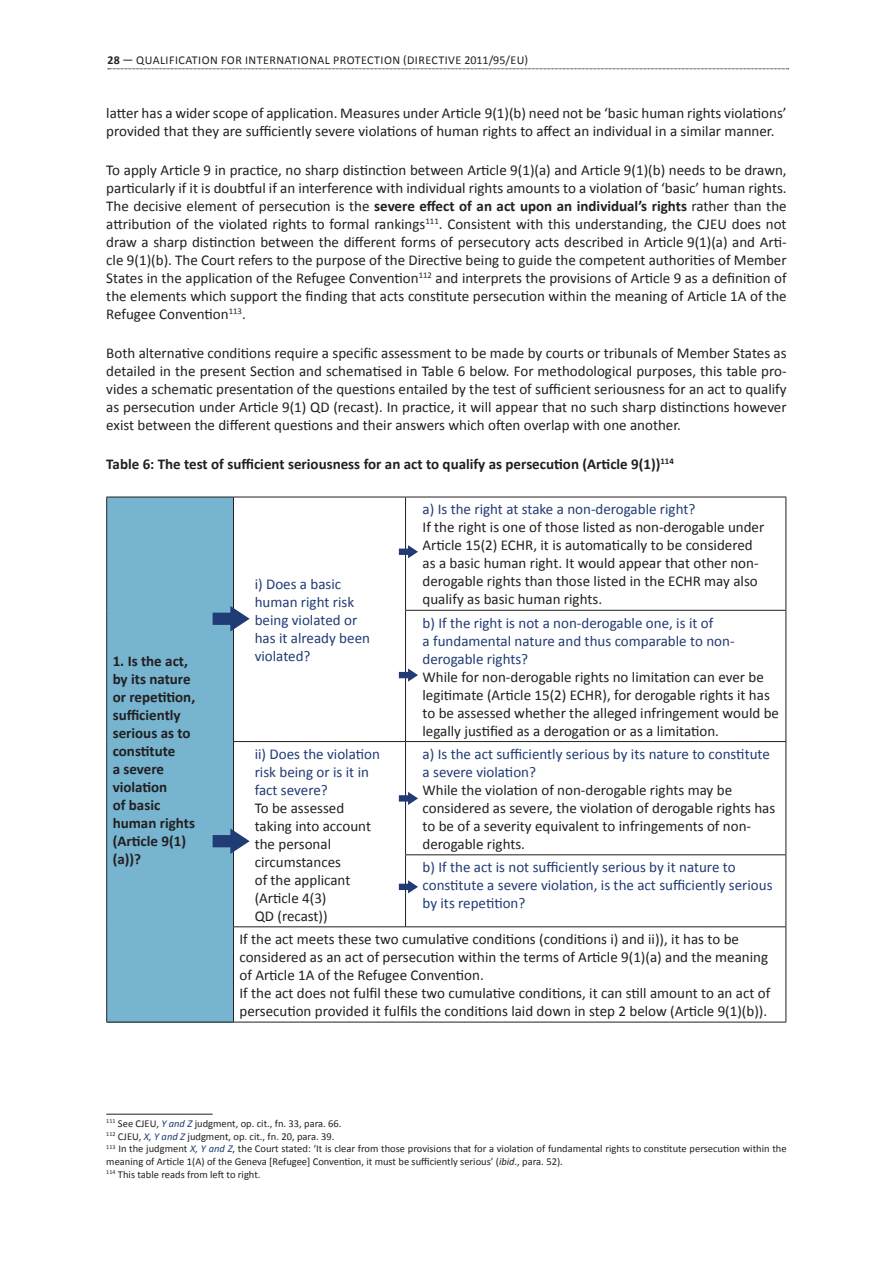
<style>
.page{position:relative;width:893px;height:1263px;background:#fff}
.page>*{position:absolute;margin:0;border:0;box-sizing:border-box;transform-origin:0 0}
.body{font:15px/18px "Calibri";color:#231f20;text-align:justify}
.table_body_no_space{font:15px/18px "Calibri";color:#231f20}
.table_body_no_space-2{font:15px/18px "Calibri";color:#213b74}
.table_body_no_space-3{font:700 15px/18px "Calibri";color:#231f20}
.table_title{font:700 15px "Calibri";color:#231f20}
.t1{font:12px "Calibri";letter-spacing:.04em;color:#231f20}
.footnotes{font:10.5px/12.8px "Calibri";color:#231f20}
.s1{font-weight:700}
.s2{font-style:italic;color:#213b74}
.s3{font-style:italic}
</style>
<div class="page">
<svg style="left:108px;top:69px;width:681px;height:1px"></svg>
<div style="left:107px;top:497px;width:126px;height:525px;background:#76b4cf"></div>
<hr style="left:106px;top:497px;width:127px;height:1px;background:#231f20">
<hr style="left:106px;top:497px;width:1px;height:113px;background:#231f20">
<hr style="left:106px;top:610px;width:1px;height:131px;background:#231f20">
<hr style="left:106px;top:741px;width:1px;height:114px;background:#231f20">
<hr style="left:106px;top:855px;width:1px;height:72px;background:#231f20">
<hr style="left:106px;top:927px;width:1px;height:95px;background:#231f20">
<hr style="left:233px;top:497px;width:173px;height:1px;background:#231f20">
<hr style="left:233px;top:497px;width:1px;height:113px;background:#231f20">
<hr style="left:233px;top:610px;width:1px;height:131px;background:#231f20">
<hr style="left:406px;top:497px;width:380px;height:1px;background:#231f20">
<hr style="left:405px;top:497px;width:1px;height:113px;background:#231f20">
<hr style="left:785px;top:497px;width:1px;height:113px;background:#231f20">
<hr style="left:405px;top:610px;width:381px;height:1px;background:#231f20">
<hr style="left:405px;top:611px;width:1px;height:130px;background:#231f20">
<hr style="left:785px;top:611px;width:1px;height:130px;background:#231f20">
<hr style="left:233px;top:741px;width:173px;height:1px;background:#231f20">
<hr style="left:233px;top:742px;width:1px;height:113px;background:#231f20">
<hr style="left:233px;top:855px;width:1px;height:71px;background:#231f20">
<hr style="left:406px;top:741px;width:380px;height:1px;background:#231f20">
<hr style="left:405px;top:742px;width:1px;height:112px;background:#231f20">
<hr style="left:785px;top:742px;width:1px;height:112px;background:#231f20">
<hr style="left:405px;top:854px;width:381px;height:1px;background:#231f20">
<hr style="left:405px;top:855px;width:1px;height:71px;background:#231f20">
<hr style="left:785px;top:855px;width:1px;height:71px;background:#231f20">
<hr style="left:233px;top:926px;width:173px;height:1px;background:#231f20">
<hr style="left:233px;top:927px;width:1px;height:95px;background:#231f20">
<hr style="left:406px;top:926px;width:380px;height:1px;background:#231f20">
<hr style="left:785px;top:927px;width:1px;height:95px;background:#231f20">
<hr style="left:106px;top:1022px;width:127px;height:1px;background:#231f20">
<hr style="left:233px;top:1022px;width:173px;height:1px;background:#231f20">
<hr style="left:406px;top:1022px;width:380px;height:1px;background:#231f20">
<hr style="left:106px;top:1114px;width:107px;height:1px;background:#231f20">
<svg style="left:213px;top:606px;width:37px;height:25px"></svg>
<svg style="left:399px;top:545px;width:19px;height:13px"></svg>
<svg style="left:399px;top:668px;width:19px;height:14px"></svg>
<svg style="left:213px;top:828px;width:37px;height:26px"></svg>
<svg style="left:399px;top:792px;width:19px;height:13px"></svg>
<svg style="left:399px;top:880px;width:19px;height:13px"></svg>
<p class="t1" style="left:108px;top:53px;width:422px"><span class="s1">28</span> — QUALIFICATION FOR INTERNATIONAL PROTECTION (DIRECTIVE 2011/95/EU)</p>
<p class="body" style="left:106px;top:104px;width:682px">latter has a wider scope of application. Measures under Article 9(1)(b) need not be ‘basic human rights violations’ provided that they are sufficiently severe violations of human rights to affect an individual in a similar manner.</p>
<p class="body" style="left:106px;top:161px;width:682px">To apply Article 9 in practice, no sharp distinction between Article 9(1)(a) and Article 9(1)(b) needs to be drawn, particularly if it is doubtful if an interference with individual rights amounts to a violation of ‘basic’ human rights.<br>The decisive element of persecution is the <span class="s1">severe effect of an act upon an individual’s rights</span> rather than the attribution of the violated rights to formal rankings<sup>111</sup>. Consistent with this understanding, the CJEU does not draw a sharp distinction between the different forms of persecutory acts described in Article 9(1)(a) and Arti&shy;cle 9(1)(b). The Court refers to the purpose of the Directive being to guide the competent authorities of Member States in the application of the Refugee Convention<sup>112</sup> and interprets the provisions of Article 9 as a definition of the elements which support the finding that acts constitute persecution within the meaning of Article 1A of the Refugee Convention<sup>113</sup>.</p>
<p class="body" style="left:106px;top:344px;width:682px">Both alternative conditions require a specific assessment to be made by courts or tribunals of Member States as detailed in the present Section and schematised in Table 6 below. For methodological purposes, this table pro&shy;vides a schematic presentation of the questions entailed by the test of sufficient seriousness for an act to qualify as persecution under Article 9(1) QD (recast). In practice, it will appear that no such sharp distinctions however exist between the different questions and their answers which often overlap with one another.</p>
<p class="table_title" style="left:106px;top:455px;width:569px">Table 6: The test of sufficient seriousness for an act to qualify as persecution (Article 9(1))<sup>114</sup></p>
<p class="table_body_no_space-3" style="left:113px;top:652px;width:84px">1. Is the act, by its nature or repetition, sufficiently serious as to constitute<br>a severe violation<br>of basic human rights (Article 9(1) (a))?</p>
<p class="table_body_no_space-2" style="left:255px;top:575px;width:117px">i) Does a basic human right risk being violated or has it already been violated?</p>
<p class="table_body_no_space-2" style="left:423px;top:500px;width:274px">a) Is the right at stake a non-derogable right?</p>
<p class="table_body_no_space" style="left:423px;top:518px;width:343px">If the right is one of those listed as non-derogable under Article 15(2) ECHR, it is automatically to be considered as a basic human right. It would appear that other non&shy;derogable rights than those listed in the ECHR may also qualify as basic human rights.</p>
<p class="table_body_no_space-2" style="left:423px;top:614px;width:314px">b) If the right is not a non-derogable one, is it of<br>a fundamental nature and thus comparable to non&shy;derogable rights?</p>
<p class="table_body_no_space" style="left:423px;top:668px;width:358px">While for non-derogable rights no limitation can ever be legitimate (Article 15(2) ECHR), for derogable rights it has to be assessed whether the alleged infringement would be legally justified as a derogation or as a limitation.</p>
<p class="table_body_no_space-2" style="left:423px;top:745px;width:349px">a) Is the act sufficiently serious by its nature to constitute a severe violation?</p>
<p class="table_body_no_space" style="left:423px;top:781px;width:354px">While the violation of non-derogable rights may be considered as severe, the violation of derogable rights has to be of a severity equivalent to infringements of non&shy;derogable rights.</p>
<p class="table_body_no_space-2" style="left:423px;top:858px;width:351px">b) If the act is not sufficiently serious by it nature to constitute a severe violation, is the act sufficiently serious by its repetition?</p>
<p class="table_body_no_space" style="left:239px;top:930px;width:530px">If the act meets these two cumulative conditions (conditions i) and ii)), it has to be considered as an act of persecution within the terms of Article 9(1)(a) and the meaning of Article 1A of the Refugee Convention.</p>
<p class="table_body_no_space" style="left:239px;top:984px;width:532px">If the act does not fulfil these two cumulative conditions, it can still amount to an act of persecution provided it fulfils the conditions laid down in step 2 below (Article 9(1)(b)).</p>
<p class="table_body_no_space-2" style="left:255px;top:745px;width:127px">ii) Does the violation risk being or is it in fact severe?</p>
<p class="table_body_no_space" style="left:255px;top:799px;width:118px">To be assessed taking into account the personal circumstances<br>of the applicant (Article 4(3)<br>QD (recast))</p>
<p class="footnotes" style="left:106px;top:1117px;width:237px"><sup>111</sup> See CJEU, <span class="s2">Y and Z</span> judgment, op. cit., fn. 33, para. 66.</p>
<p class="footnotes" style="left:106px;top:1130px;width:230px"><sup>112</sup> CJEU, <span class="s2">X, Y and Z</span> judgment, op. cit., fn. 20, para. 39.</p>
<p class="footnotes" style="left:106px;top:1142px;width:682px"><sup>113</sup> In the judgment <span class="s2">X, Y and Z</span>, the Court stated: ‘It is clear from those provisions that for a violation of fundamental rights to constitute persecution within the meaning of Article 1(A) of the Geneva [Refugee] Convention, it must be sufficiently serious’ (<span class="s3">ibid</span>., para. 52).</p>
<p class="footnotes" style="left:106px;top:1168px;width:156px"><sup>114</sup> This table reads from left to right.</p>
</div>
